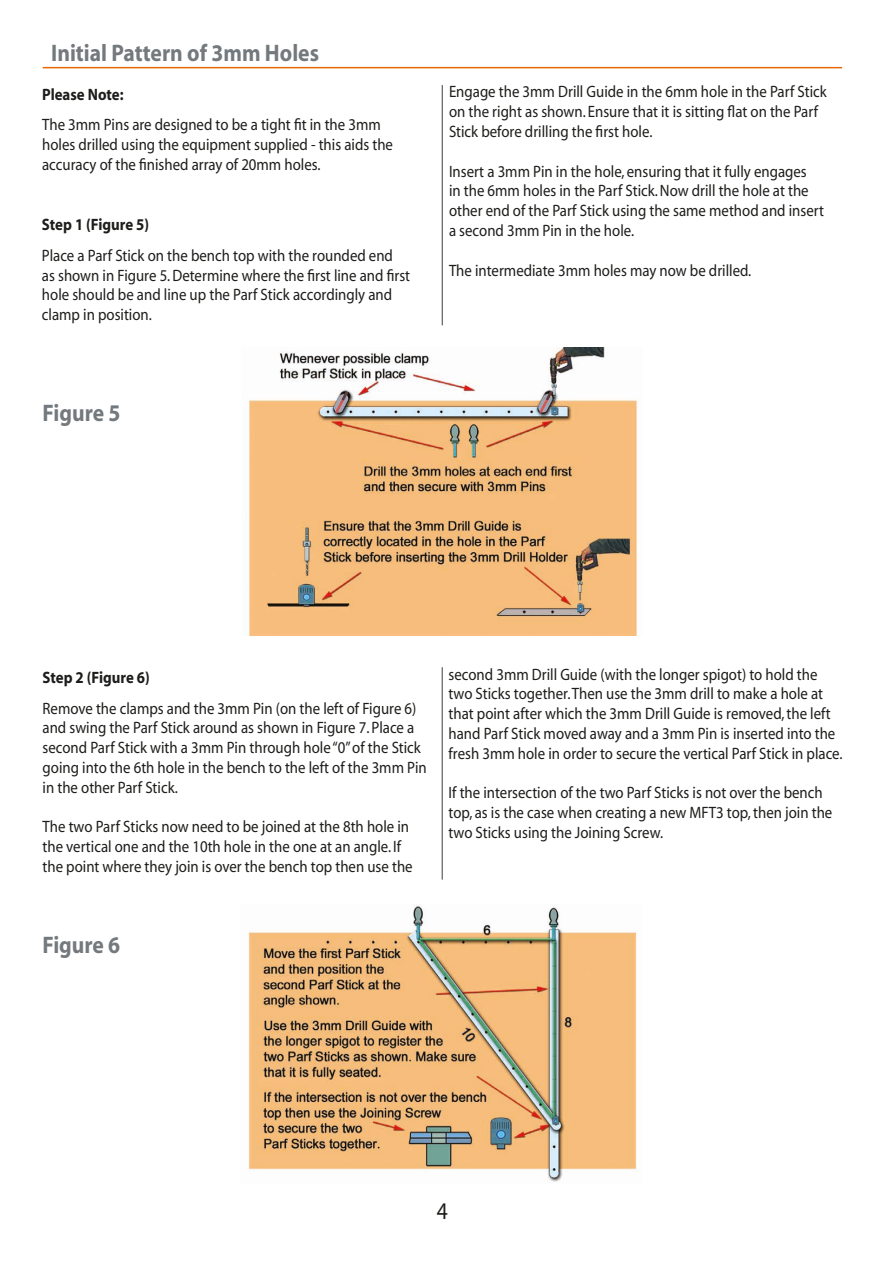
<style>
.page{position:relative;width:893px;height:1263px;background:#fff}
.page>*{position:absolute;margin:0;border:0;box-sizing:border-box;transform-origin:0 0}
.Main_Heading_Left{font:700 24px "Myriad";color:#73797d;scale:.9 1}
.Figure_Heading_Left{font:700 24px "Myriad";color:#73797d;scale:.9 1}
.Page_Numbers{font:24px "Myriad";color:#1d1d1b;scale:.9 1}
.Manual_Text{font:16.5px/19.8px "Myriad";color:#1d1d1b;scale:.9 1}
.Sub_Heading{font:700 16.5px "Myriad";color:#1d1d1b;scale:.9 1}
</style>
<div class="page">
<hr style="left:442px;top:667px;width:1px;height:213px;background:#3d3d3c">
<hr style="left:442px;top:85px;width:1px;height:240px;background:#3d3d3c">
<hr style="left:43px;top:67px;width:799px;height:1px;background:#e66706">
<img style="left:248px;top:347px;width:390px;height:289px">
<img style="left:248px;top:905px;width:390px;height:277px">
<p class="Main_Heading_Left" style="left:51px;top:40px;width:299px">Initial Pattern of 3mm Holes</p>
<p class="Sub_Heading" style="left:42px;top:86px;width:92px">Please Note:</p>
<p class="Manual_Text" style="left:42px;top:116px;width:378px">The 3mm Pins are designed to be a tight fit in the 3mm</p>
<p class="Manual_Text" style="left:42px;top:135px;width:391px">holes drilled using the equipment supplied - this aids the</p>
<p class="Manual_Text" style="left:42px;top:155px;width:311px">accuracy of the finished array of 20mm holes.</p>
<p class="Sub_Heading" style="left:42px;top:216px;width:121px">Step 1 (Figure 5)</p>
<p class="Manual_Text" style="left:42px;top:246px;width:392px">Place a Parf Stick on the bench top with the rounded end</p>
<p class="Manual_Text" style="left:42px;top:266px;width:411px">as shown in Figure 5. Determine where the first line and first</p>
<p class="Manual_Text" style="left:42px;top:286px;width:391px">hole should be and line up the Parf Stick accordingly and</p>
<p class="Manual_Text" style="left:42px;top:305px;width:124px">clamp in position.</p>
<p class="Figure_Heading_Left" style="left:43px;top:400px;width:88px">Figure 5</p>
<p class="Manual_Text" style="left:449px;top:83px;width:421px">Engage the 3mm Drill Guide in the 6mm hole in the Parf Stick on the right as shown. Ensure that it is sitting flat on the Parf<br>Stick before drilling the first hole.</p>
<p class="Manual_Text" style="left:449px;top:162px;width:399px">Insert a 3mm Pin in the hole, ensuring that it fully engages</p>
<p class="Manual_Text" style="left:449px;top:182px;width:418px">in the 6mm holes in the Parf Stick. Now drill the hole at the other end of the Parf Stick using the same method and insert</p>
<p class="Manual_Text" style="left:449px;top:221px;width:207px">a second 3mm Pin in the hole.</p>
<p class="Manual_Text" style="left:449px;top:261px;width:337px">The intermediate 3mm holes may now be drilled.</p>
<p class="Sub_Heading" style="left:43px;top:668px;width:121px">Step 2 (Figure 6)</p>
<p class="Manual_Text" style="left:43px;top:699px;width:428px">Remove the clamps and the 3mm Pin (on the left of Figure 6) and swing the Parf Stick around as shown in Figure 7. Place a second Parf Stick with a 3mm Pin through hole “0” of the Stick going into the 6th hole in the bench to the left of the 3mm Pin</p>
<p class="Manual_Text" style="left:43px;top:778px;width:152px">in the other Parf Stick.</p>
<p class="Manual_Text" style="left:43px;top:818px;width:409px">The two Parf Sticks now need to be joined at the 8th hole in</p>
<p class="Manual_Text" style="left:43px;top:837px;width:400px">the vertical one and the 10th hole in the one at an angle. If</p>
<p class="Manual_Text" style="left:43px;top:857px;width:413px">the point where they join is over the bench top then use the</p>
<p class="Manual_Text" style="left:449px;top:665px;width:439px">second 3mm Drill Guide (with the longer spigot) to hold the two Sticks together. Then use the 3mm drill to make a hole at that point after which the 3mm Drill Guide is removed, the left hand Parf Stick moved away and a 3mm Pin is inserted into the fresh 3mm hole in order to secure the vertical Parf Stick in place.</p>
<p class="Manual_Text" style="left:449px;top:784px;width:428px">If the intersection of the two Parf Sticks is not over the bench top, as is the case when creating a new MFT3 top, then join the two Sticks using the Joining Screw.</p>
<p class="Figure_Heading_Left" style="left:42px;top:932px;width:88px">Figure 6</p>
<p class="Page_Numbers" style="left:437px;top:1199px;width:14px">4</p>
</div>
